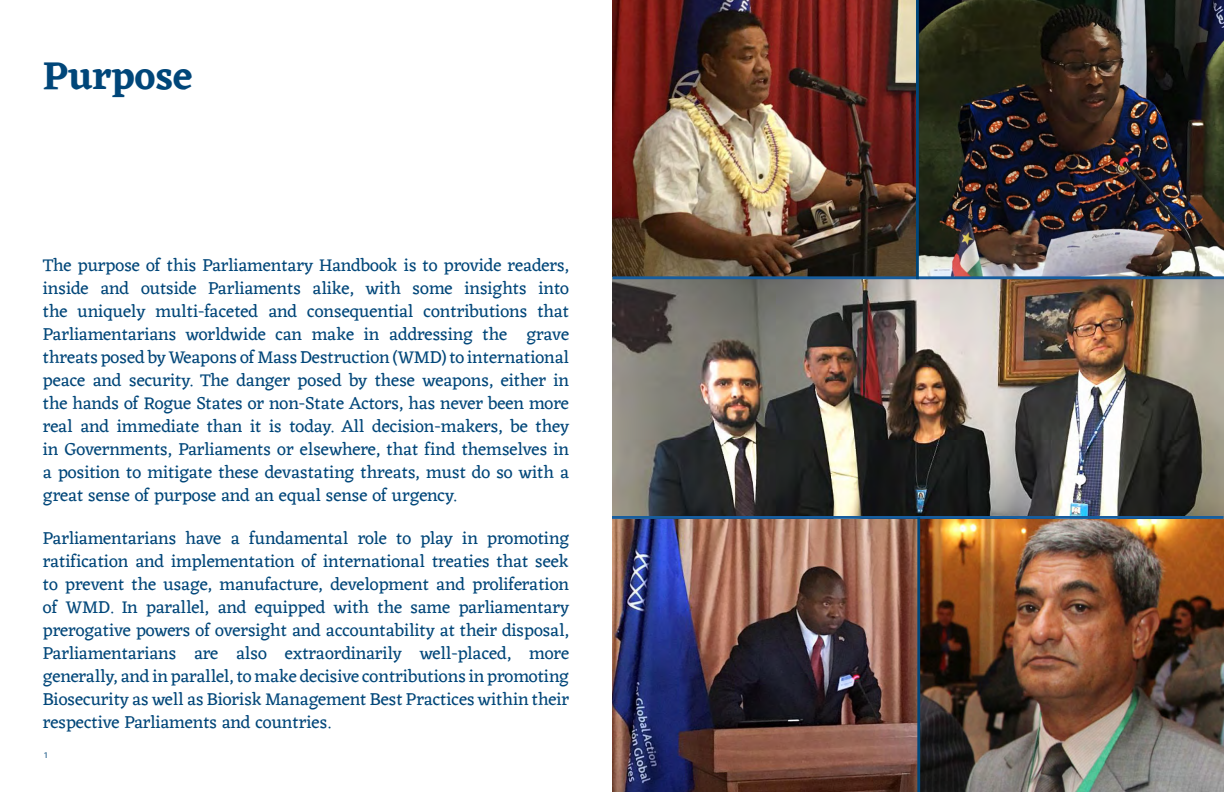
<style>
.page{position:relative;width:1224px;height:792px;background:#fff}
.page>*{position:absolute;margin:0;border:0;box-sizing:border-box;transform-origin:0 0}
.HEADING___SANS_SERIF{font:600 40px "Eczar";color:#004679}
.ARTICLE_INTRODUCTION{font:18px/23px "Eczar";color:#004679;text-align:justify}
.t1{font:8px "Roboto";color:#004679}
</style>
<div class="page">
<img style="left:612px;top:0;width:612px;height:792px">
<hr style="left:613px;top:276px;width:611px;height:3px;background:#175d9e">
<hr style="left:612px;top:516px;width:611px;height:3px;background:#175d9e">
<hr style="left:916px;top:0;width:3px;height:279px;background:#004679">
<hr style="left:917px;top:517px;width:3px;height:275px;background:#004679">
<p class="HEADING___SANS_SERIF" style="left:43px;top:51px;width:151px">Purpose</p>
<p class="ARTICLE_INTRODUCTION" style="left:43px;top:255px;width:528px">The purpose of this Parliamentary Handbook is to provide readers, inside and outside Parliaments alike, with some insights into the uniquely multi-faceted and consequential contributions that Parliamentarians worldwide can make in addressing the grave threats posed by Weapons of Mass Destruction (WMD) to international peace and security. The danger posed by these weapons, either in the hands of Rogue States or non-State Actors, has never been more real and immediate than it is today. All decision-makers, be they in Governments, Parliaments or elsewhere, that find themselves in a position to mitigate these devastating threats, must do so with a great sense of purpose and an equal sense of urgency.</p>
<p class="ARTICLE_INTRODUCTION" style="left:43px;top:528px;width:528px">Parliamentarians have a fundamental role to play in promoting ratification and implementation of international treaties that seek to prevent the usage, manufacture, development and proliferation of WMD. In parallel, and equipped with the same parliamentary prerogative powers of oversight and accountability at their disposal, Parliamentarians are also extraordinarily well-placed, more generally, and in parallel, to make decisive contributions in promoting Biosecurity as well as Biorisk Management Best Practices within their respective Parliaments and countries.</p>
<p class="t1" style="left:44px;top:750px;width:6px">1</p>
</div>
